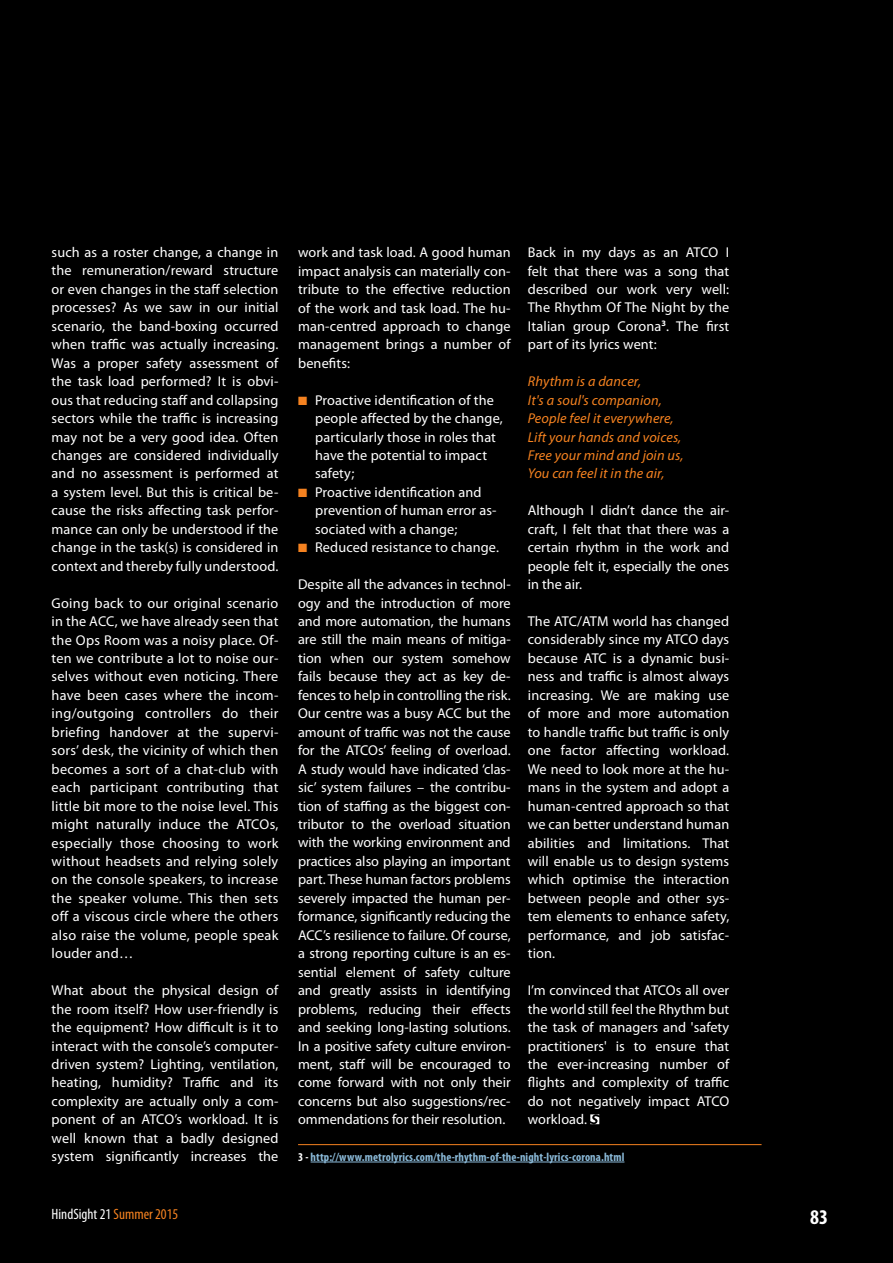
<style>
.page{position:relative;width:893px;height:1263px;background:#000}
.page>*{position:absolute;margin:0;border:0;box-sizing:border-box;transform-origin:0 0}
.t1{font:700 condensed 21px "Myriad Pro";color:#fff}
.t2{font:condensed 15px "Myriad Pro";color:#fff}
.t3{font:14.25px/18.5px "Myriad Pro";letter-spacing:.01em;color:#fff;text-align:justify}
.t4{font:italic 14.25px/18.5px "Myriad Pro";letter-spacing:.01em;color:#f58220}
.t5{font:700 condensed 12px "Myriad Pro";letter-spacing:.01em;color:#8bbad9}
.s1{color:#f58220}
.s2{color:#fff}
</style>
<div class="page">
<hr style="left:311px;top:1162px;width:313px;height:1px;background:#8bbad9">
<svg style="left:590px;top:1114px;width:9px;height:10px"></svg>
<hr style="left:298px;top:1144px;width:464px;height:1px;background:#f58220">
<p class="t3" style="left:52px;top:243px;width:228px">such as a roster change, a change in the remuneration/reward structure or even changes in the staff selection processes? As we saw in our initial scenario, the band-boxing occurred when traffic was actually increasing.<br>Was a proper safety assessment of the task load performed? It is obvi&shy;ous that reducing staff and collapsing sectors while the traffic is increasing may not be a very good idea. Often changes are considered individually and no assessment is performed at a system level. But this is critical be&shy;cause the risks affecting task perfor&shy;mance can only be understood if the change in the task(s) is considered in context and thereby fully understood.</p>
<p class="t3" style="left:52px;top:594px;width:228px">Going back to our original scenario in the ACC, we have already seen that the Ops Room was a noisy place. Of&shy;ten we contribute a lot to noise our&shy;selves without even noticing. There have been cases where the incom&shy;ing/outgoing controllers do their briefing handover at the supervi&shy;sors’ desk, the vicinity of which then becomes a sort of a chat-club with each participant contributing that little bit more to the noise level. This might naturally induce the ATCOs, especially those choosing to work without headsets and relying solely on the console speakers, to increase the speaker volume. This then sets off a viscous circle where the others also raise the volume, people speak louder and…</p>
<p class="t3" style="left:52px;top:981px;width:228px">What about the physical design of the room itself? How user-friendly is the equipment? How difficult is it to interact with the console’s computer&shy;driven system? Lighting, ventilation, heating, humidity? Traffic and its complexity are actually only a com&shy;ponent of an ATCO’s workload. It is well known that a badly designed system significantly increases the</p>
<p class="t3" style="left:298px;top:243px;width:214px">work and task load. A good human impact analysis can materially con&shy;tribute to the effective reduction of the work and task load. The hu&shy;man-centred approach to change management brings a number of benefits:</p>
<p class="t3" style="left:315px;top:391px;width:189px;text-align:left;text-indent:-17px"><span class="s1">■</span> Proactive identification of the people affected by the change, particularly those in roles that have the potential to impact safety;</p>
<p class="t3" style="left:315px;top:483px;width:183px;text-align:left;text-indent:-17px"><span class="s1">■</span> Proactive identification and prevention of human error as&shy;sociated with a change;</p>
<p class="t3" style="left:298px;top:538px;width:202px"><span class="s1">■</span> Reduced resistance to change.</p>
<p class="t3" style="left:298px;top:575px;width:214px">Despite all the advances in technol&shy;ogy and the introduction of more and more automation, the humans are still the main means of mitiga&shy;tion when our system somehow fails because they act as key de&shy;fences to help in controlling the risk.<br>Our centre was a busy ACC but the amount of traffic was not the cause for the ATCOs’ feeling of overload.<br>A study would have indicated ‘clas&shy;sic’ system failures – the contribu&shy;tion of staffing as the biggest con&shy;tributor to the overload situation with the working environment and practices also playing an important part. These human factors problems severely impacted the human per&shy;formance, significantly reducing the ACC’s resilience to failure. Of course, a strong reporting culture is an es&shy;sential element of safety culture and greatly assists in identifying problems, reducing their effects and seeking long-lasting solutions.<br>In a positive safety culture environ&shy;ment, staff will be encouraged to come forward with not only their concerns but also suggestions/rec&shy;ommendations for their resolution.</p>
<p class="t3" style="left:528px;top:243px;width:203px">Back in my days as an ATCO I felt that there was a song that described our work very well:<br>The Rhythm Of The Night by the Italian group Corona<sup>3</sup>. The first part of its lyrics went:</p>
<p class="t4" style="left:528px;top:372px;width:157px">Rhythm is a dancer,<br>It's a soul's companion,<br>People feel it everywhere,<br>Lift your hands and voices,<br>Free your mind and join us,<br>You can feel it in the air,</p>
<p class="t3" style="left:528px;top:502px;width:203px">Although I didn’t dance the air&shy;craft, I felt that that there was a certain rhythm in the work and people felt it, especially the ones in the air.</p>
<p class="t3" style="left:528px;top:612px;width:203px">The ATC/ATM world has changed considerably since my ATCO days because ATC is a dynamic busi&shy;ness and traffic is almost always increasing. We are making use of more and more automation to handle traffic but traffic is only one factor affecting workload.<br>We need to look more at the hu&shy;mans in the system and adopt a human-centred approach so that we can better understand human abilities and limitations. That will enable us to design systems which optimise the interaction between people and other sys&shy;tem elements to enhance safety, performance, and job satisfac&shy;tion.</p>
<p class="t3" style="left:528px;top:981px;width:203px">I’m convinced that ATCOs all over the world still feel the Rhythm but the task of managers and 'safety practitioners' is to ensure that the ever-increasing number of flights and complexity of traffic do not negatively impact ATCO workload.</p>
<p class="t5" style="left:298px;top:1150px;width:328px"><span class="s2">3 -</span> http://www.metrolyrics.com/the-rhythm-of-the-night-lyrics-corona.html</p>
<p class="t2" style="left:52px;top:1206px;width:128px">HindSight 21 <span class="s1">Summer 2015</span></p>
<h1 class="t1" style="left:810px;top:1205px;width:19px">83</h1>
</div>
